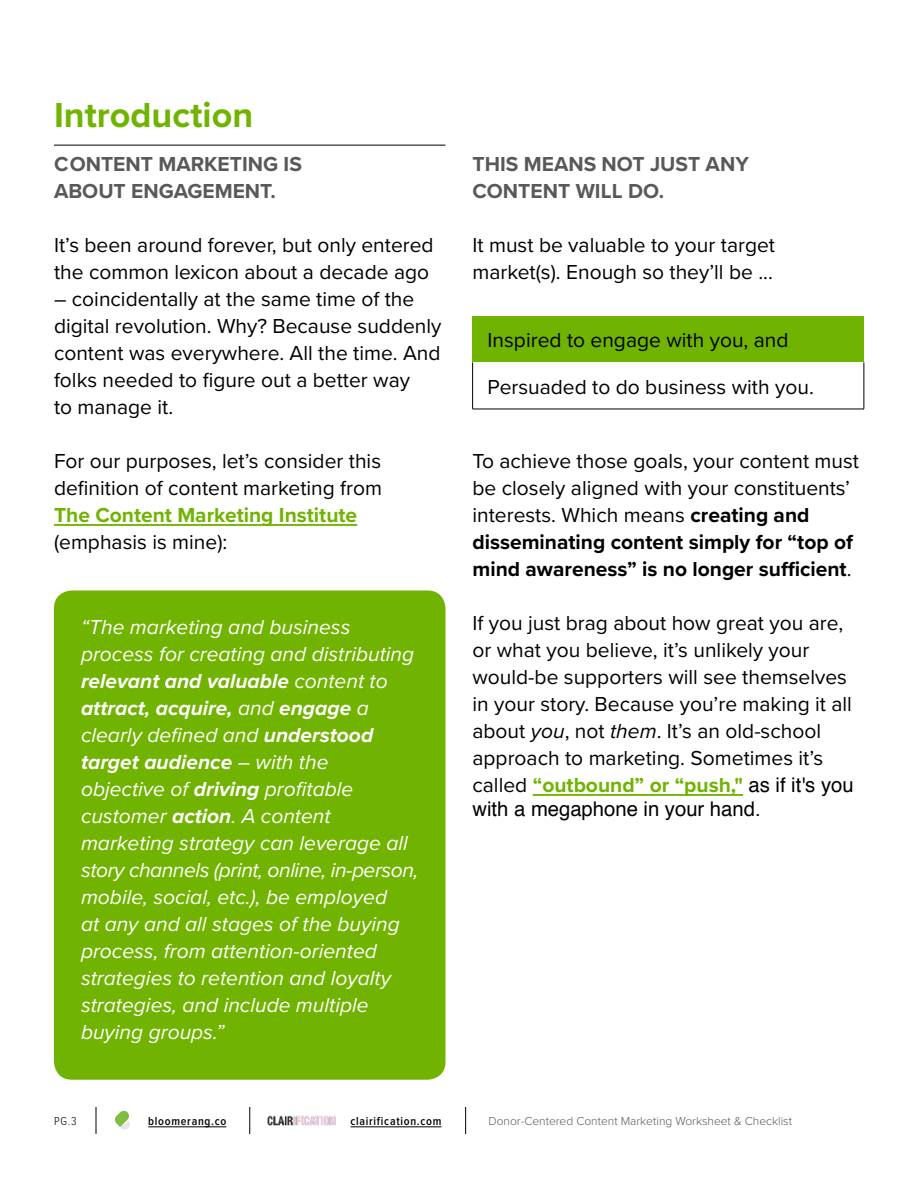
<style>
.page{position:relative;width:918px;height:1188px;background:#fff}
.page>*{position:absolute;margin:0;border:0;box-sizing:border-box;transform-origin:0 0}
.t1{font:700 36px "Proxima Nova";color:#70b300}
.t2{font:21px/27px "Proxima Nova";color:#000}
.t3{font:italic 21px/27px "Proxima Nova";color:#fff}
.t4{font:700 21px/27px "Proxima Nova";color:#59595c}
.t5{font:700 21px "Proxima Nova";color:#70b300}
.t6{font:20.25px "Helvetica";color:#000}
.t7{font:300 12px "Proxima Nova";color:#58595b}
.t8{font:600 12px "Proxima Nova Cond";letter-spacing:.06em;color:#000}
.t9{font:300 12px "Proxima Nova Cond";color:#000}
.s1{font-weight:700}
.s2{font-style:italic}
.s3{font-weight:700;color:#70b300}
.s4{font-family:"Helvetica";font-size:20.25px}
</style>
<div class="page">
<img style="left:267px;top:1116px;width:69px;height:9px">
<hr style="left:148px;top:1127px;width:78px;height:1px;background:#000">
<hr style="left:350px;top:1127px;width:91px;height:1px;background:#000">
<svg style="left:249px;top:1107px;width:1px;height:27px"></svg>
<svg style="left:465px;top:1107px;width:1px;height:27px"></svg>
<svg style="left:96px;top:1107px;width:1px;height:27px"></svg>
<svg style="left:115px;top:1110px;width:15px;height:20px"></svg>
<hr style="left:54px;top:524px;width:303px;height:2px;background:#70b300">
<hr style="left:533px;top:794px;width:210px;height:2px;background:#70b300">
<hr style="left:54px;top:145px;width:392px;height:1px;background:#000">
<div style="left:54px;top:590px;width:392px;height:490px;background:#70b300;border-radius:18px"></div>
<div style="left:473px;top:316px;width:391px;height:46px;background:#70b300"></div>
<hr style="left:472px;top:362px;width:1px;height:47px;background:#000">
<hr style="left:864px;top:362px;width:1px;height:47px;background:#000">
<hr style="left:472px;top:409px;width:392px;height:1px;background:#000">
<h1 class="t1" style="left:54px;top:88px;width:201px">Introduction</h1>
<p class="t4" style="left:54px;top:150px;width:249px">CONTENT MARKETING IS<br>ABOUT ENGAGEMENT.</p>
<p class="t2" style="left:54px;top:231px;width:381px">It’s been around forever, but only entered the common lexicon about a decade ago</p>
<p class="t2" style="left:54px;top:285px;width:389px">– coincidentally at the same time of the digital revolution. Why? Because suddenly content was everywhere. All the time. And folks needed to figure out a better way<br>to manage it.</p>
<p class="t2" style="left:54px;top:447px;width:330px">For our purposes, let’s consider this definition of content marketing from</p>
<p class="t5" style="left:54px;top:499px;width:305px">The Content Marketing Institute</p>
<p class="t2" style="left:54px;top:528px;width:175px">(emphasis is mine):</p>
<p class="t3" style="left:81px;top:613px;width:339px">“The marketing and business process for creating and distributing <span class="s1">relevant and valuable</span> content to <span class="s1">attract, acquire,</span> and <span class="s1">engage</span> a clearly defined and <span class="s1">understood target audience</span> – with the<br>objective of <span class="s1">driving</span> profitable customer <span class="s1">action</span>. A content marketing strategy can leverage all story channels (print, online, in-person, mobile, social, etc.), be employed<br>at any and all stages of the buying process, from attention-oriented strategies to retention and loyalty strategies, and include multiple buying groups.”</p>
<p class="t4" style="left:472px;top:150px;width:278px">THIS MEANS NOT JUST ANY<br>CONTENT WILL DO.</p>
<p class="t2" style="left:472px;top:231px;width:304px">It must be valuable to your target market(s). Enough so they’ll be ...</p>
<p class="t2" style="left:488px;top:326px;width:302px">Inspired to engage with you, and</p>
<p class="t2" style="left:488px;top:373px;width:328px">Persuaded to do business with you.</p>
<p class="t2" style="left:472px;top:447px;width:388px">To achieve those goals, your content must be closely aligned with your constituents’ interests. Which means <span class="s1">creating and disseminating content simply for “top of mind awareness” is no longer sufficient</span>.</p>
<p class="t2" style="left:472px;top:609px;width:383px">If you just brag about how great you are, or what you believe, it’s unlikely your would-be supporters will see themselves in your story. Because you’re making it all about <span class="s2">you</span>, not <span class="s2">them</span>. It’s an old-school approach to marketing. Sometimes it’s called <span class="s3">“outbound” or “push,"</span> <span class="s4">as if it's you</span></p>
<p class="t6" style="left:472px;top:794px;width:290px">with a megaphone in your hand.</p>
<p class="t9" style="left:54px;top:1116px;width:24px">PG.3</p>
<p class="t8" style="left:148px;top:1116px;width:80px">bloomerang.co</p>
<p class="t8" style="left:350px;top:1116px;width:92px">clairification.com</p>
<p class="t7" style="left:488px;top:1116px;width:305px">Donor-Centered Content Marketing Worksheet &amp; Checklist</p>
</div>
